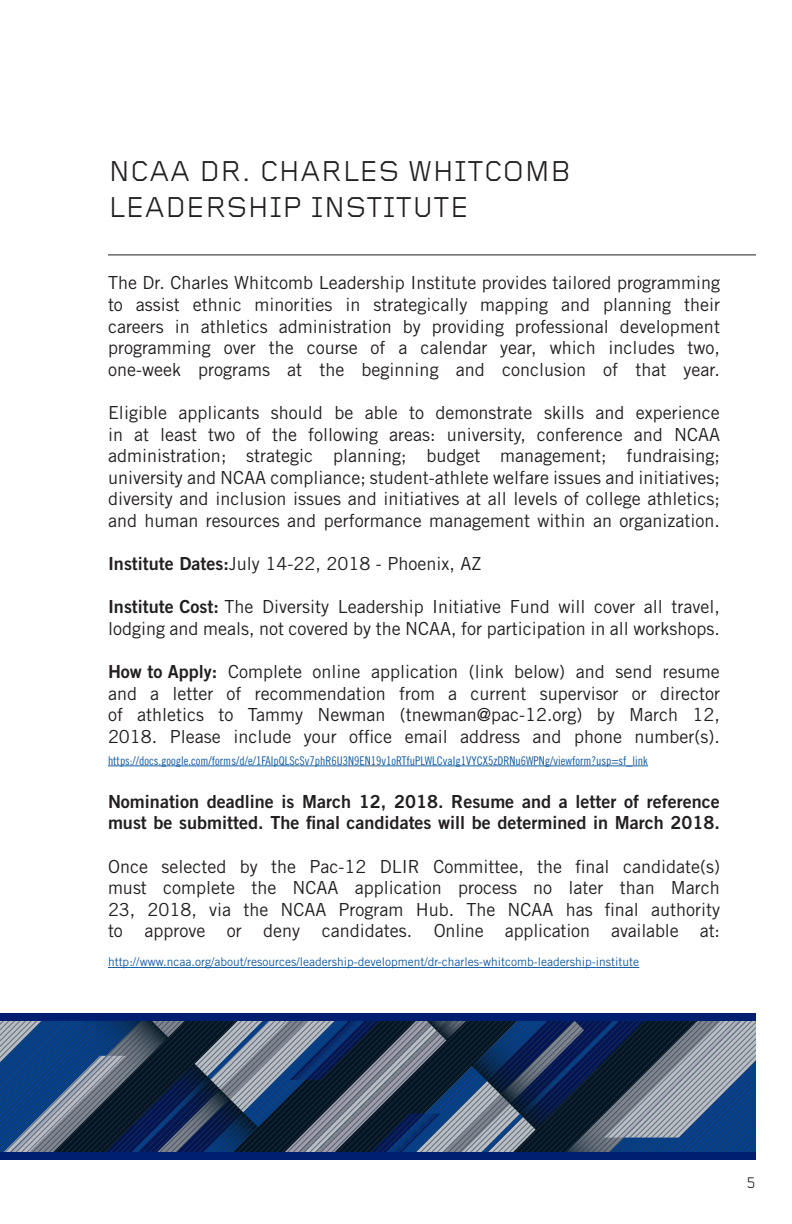
<style>
.page{position:relative;width:792px;height:1224px;background:#fff}
.page>*{position:absolute;margin:0;border:0;box-sizing:border-box;transform-origin:0 0}
.t1{font:29.8px/35.8px "Foundry Gridnik";color:#231f20}
.t2{font:18px/21.6px "Trade Gothic LT Std";color:#231f20;text-align:justify}
.t3{font:18px/21.6px "Trade Gothic LT Std Bd 2";color:#231f20}
.t4{font:16px "Foundry Gridnik";color:#231f20}
.t5{font:12px "Trade Gothic LT Std Cn 18";color:#175d9e}
.t6{font:12px "Trade Gothic LT Std";color:#175d9e}
.s1{font-family:"Trade Gothic LT Std Bd 2"}
</style>
<div class="page">
<svg style="left:0;top:1021px;width:756px;height:131px;background:#394f6c"></svg>
<div style="left:0;top:1013px;width:756px;height:8px;background:#001f70"></div>
<div style="left:0;top:1152px;width:756px;height:8px;background:#001f70"></div>
<hr style="left:108px;top:254px;width:648px;height:1px;background:#231f20">
<hr style="left:108px;top:766px;width:540px;height:1px;background:#175d9e">
<hr style="left:108px;top:967px;width:531px;height:1px;background:#175d9e">
<p class="t1" style="left:109px;top:155px;width:464px">NCAA DR. CHARLES WHITCOMB<br>LEADERSHIP INSTITUTE</p>
<p class="t2" style="left:108px;top:272px;width:614px">The Dr. Charles Whitcomb Leadership Institute provides tailored programming to assist ethnic minorities in strategically mapping and planning their careers in athletics administration by providing professional development programming over the course of a calendar year, which includes two, one-week programs at the beginning and conclusion of that year.</p>
<p class="t2" style="left:108px;top:402px;width:614px">Eligible applicants should be able to demonstrate skills and experience in at least two of the following areas: university, conference and NCAA administration; strategic planning; budget management; fundraising; university and NCAA compliance; student-athlete welfare issues and initiatives; diversity and inclusion issues and initiatives at all levels of college athletics; and human resources and performance management within an organization.</p>
<p class="t2" style="left:108px;top:553px;width:375px"><span class="s1">Institute Dates:</span>July 14-22, 2018 - Phoenix, AZ</p>
<p class="t2" style="left:108px;top:596px;width:613px"><span class="s1">Institute Cost:</span> The Diversity Leadership Initiative Fund will cover all travel, lodging and meals, not covered by the NCAA, for participation in all workshops.</p>
<p class="t2" style="left:108px;top:661px;width:614px"><span class="s1">How to Apply:</span> Complete online application (link below) and send resume and a letter of recommendation from a current supervisor or director of athletics to Tammy Newman (tnewman@pac-12.org) by March 12, 2018. Please include your office email address and phone number(s).</p>
<p class="t5" style="left:108px;top:753px;width:541px">https://docs.google.com/forms/d/e/1FAIpQLScSv7phR6U3N9EN19v1oRTfuPLWLCvaIg1VYCX5zDRNu6WPNg/viewform?usp=sf_link</p>
<p class="t3" style="left:108px;top:790px;width:613px">Nomination deadline is March 12, 2018. Resume and a letter of reference must be submitted. The final candidates will be determined in March 2018.</p>
<p class="t2" style="left:108px;top:855px;width:614px">Once selected by the Pac-12 DLIR Committee, the final candidate(s) must complete the NCAA application process no later than March 23, 2018, via the NCAA Program Hub. The NCAA has final authority to approve or deny candidates. Online application available at:</p>
<p class="t6" style="left:108px;top:955px;width:533px">http://www.ncaa.org/about/resources/leadership-development/dr-charles-whitcomb-leadership-institute</p>
<p class="t4" style="left:746px;top:1174px;width:11px">5</p>
</div>
